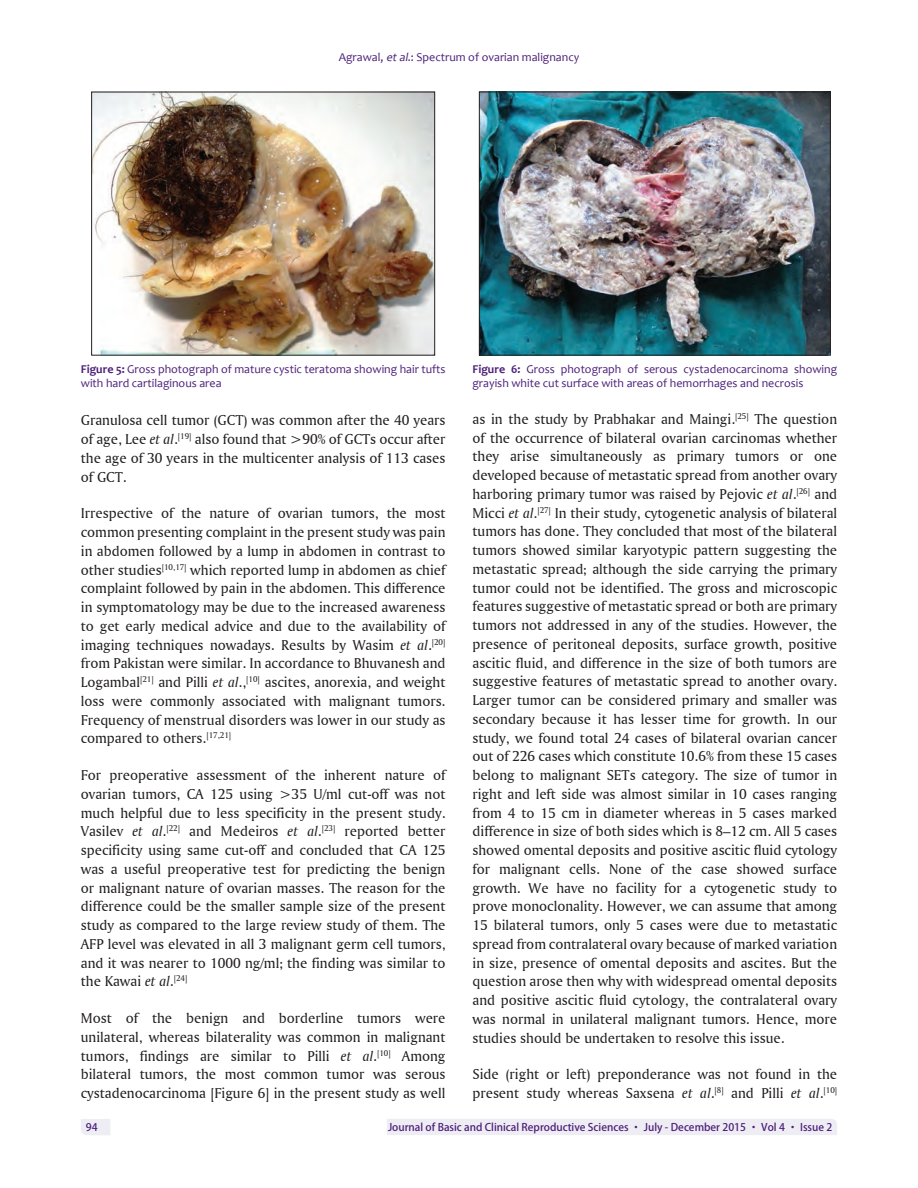
<style>
.page{position:relative;width:918px;height:1188px;background:#fff}
.page>*{position:absolute;margin:0;border:0;box-sizing:border-box;transform-origin:0 0}
.TX{font:15px/18.8px "Amerigo BT Roman A";color:#231f20;text-align:justify}
.FGC{font:12px/14.4px "Candara";color:#4c1f79}
.t1{font:10.5px "Adobe Heiti Std";color:#4c1f79}
.s1{font-style:italic}
.s2{font-weight:700}
.s3{font-family:"Amerigo BT Italic A"}
</style>
<div class="page">
<div style="left:387px;top:1119px;width:450px;height:16px;background:#efedf4"></div>
<svg style="left:81px;top:1119px;width:29px;height:16px"></svg>
<img style="left:93px;top:94px;width:340px;height:259px">
<div style="left:91px;top:92px;width:344px;height:263px;border:1px solid #231f20"></div>
<img style="left:481px;top:94px;width:348px;height:259px">
<div style="left:479px;top:92px;width:352px;height:263px;border:1px solid #231f20"></div>
<p class="FGC" style="left:339px;top:50px;width:242px">Agrawal, <span class="s1">etal</span>.: Spectrum of ovarian malignancy</p>
<p class="FGC" style="left:81px;top:361px;width:366px"><span class="s2">Figure 5:</span> Gross photograph of mature cystic teratoma showing hair tufts with hard cartilaginous area</p>
<p class="FGC" style="left:472px;top:361px;width:366px"><span class="s2">Figure 6:</span> Gross photograph of serous cystadenocarcinoma showing grayish white cut surface with areas of hemorrhages and necrosis</p>
<p class="TX" style="left:81px;top:411px;width:366px">Granulosa cell tumor (GCT) was common after the 40 years of age, Lee <span class="s3">et al</span>.<sup>[19]</sup> also found that &gt;90% of GCTs occur after the age of 30 years in the multicenter analysis of 113 cases of GCT.</p>
<p class="TX" style="left:81px;top:504px;width:366px">Irrespective of the nature of ovarian tumors, the most common presenting complaint in the present study was pain in abdomen followed by a lump in abdomen in contrast to other studies<sup>[10,17]</sup> which reported lump in abdomen as chief complaint followed by pain in the abdomen. This difference in symptomatology may be due to the increased awareness to get early medical advice and due to the availability of imaging techniques nowadays. Results by Wasim <span class="s3">et al</span>.<sup>[20] </sup>from Pakistan were similar. In accordance to Bhuvanesh and Logambal<sup>[21]</sup> and Pilli <span class="s3">et al</span>.,<sup>[10]</sup> ascites, anorexia, and weight loss were commonly associated with malignant tumors.<br>Frequency of menstrual disorders was lower in our study as compared to others.<sup>[17,21]</sup></p>
<p class="TX" style="left:81px;top:765px;width:366px">For preoperative assessment of the inherent nature of ovarian tumors, CA 125 using &gt;35 U/ml cut‑off was not much helpful due to less specificity in the present study.<br>Vasilev <span class="s3">et al</span>.<sup>[22]</sup> and Medeiros <span class="s3">et al</span>.<sup>[23]</sup> reported better specificity using same cut‑off and concluded that CA 125 was a useful preoperative test for predicting the benign or malignant nature of ovarian masses. The reason for the difference could be the smaller sample size of the present study as compared to the large review study of them. The AFP level was elevated in all 3 malignant germ cell tumors, and it was nearer to 1000 ng/ml; the finding was similar to the Kawai <span class="s3">et al</span>.<sup>[24]</sup></p>
<p class="TX" style="left:81px;top:1008px;width:366px">Most of the benign and borderline tumors were unilateral, whereas bilaterality was common in malignant tumors, findings are similar to Pilli <span class="s3">et al</span>.<sup>[10]</sup> Among bilateral tumors, the most common tumor was serous cystadenocarcinoma [Figure 6] in the present study as well</p>
<p class="TX" style="left:472px;top:409px;width:366px">as in the study by Prabhakar and Maingi.<sup>[25]</sup> The question of the occurrence of bilateral ovarian carcinomas whether they arise simultaneously as primary tumors or one developed because of metastatic spread from another ovary harboring primary tumor was raised by Pejovic <span class="s3">et al</span>.<sup>[26]</sup> and Micci <span class="s3">et al</span>.<sup>[27]</sup> In their study, cytogenetic analysis of bilateral tumors has done. They concluded that most of the bilateral tumors showed similar karyotypic pattern suggesting the metastatic spread; although the side carrying the primary tumor could not be identified. The gross and microscopic features suggestive of metastatic spread or both are primary tumors not addressed in any of the studies. However, the presence of peritoneal deposits, surface growth, positive ascitic fluid, and difference in the size of both tumors are suggestive features of metastatic spread to another ovary.<br>Larger tumor can be considered primary and smaller was secondary because it has lesser time for growth. In our study, we found total 24 cases of bilateral ovarian cancer out of 226 cases which constitute 10.6% from these 15 cases belong to malignant SETs category. The size of tumor in right and left side was almost similar in 10 cases ranging from 4 to 15 cm in diameter whereas in 5 cases marked difference in size of both sides which is 8–12 cm. All 5 cases showed omental deposits and positive ascitic fluid cytology for malignant cells. None of the case showed surface growth. We have no facility for a cytogenetic study to prove monoclonality. However, we can assume that among 15 bilateral tumors, only 5 cases were due to metastatic spread from contralateral ovary because of marked variation in size, presence of omental deposits and ascites. But the question arose then why with widespread omental deposits and positive ascitic fluid cytology, the contralateral ovary was normal in unilateral malignant tumors. Hence, more studies should be undertaken to resolve this issue.</p>
<p class="TX" style="left:473px;top:1065px;width:366px">Side (right or left) preponderance was not found in the present study whereas Saxsena <span class="s3">et al</span>.<sup>[8]</sup> and Pilli <span class="s3">et al</span>.<sup>[10]</sup></p>
<p class="t1" style="left:86px;top:1120px;width:13px">94</p>
<p class="t1" style="left:388px;top:1120px;width:446px">Journal of Basic and Clinical Reproductive Sciences · July - December 2015 · Vol 4 · Issue 2</p>
</div>
